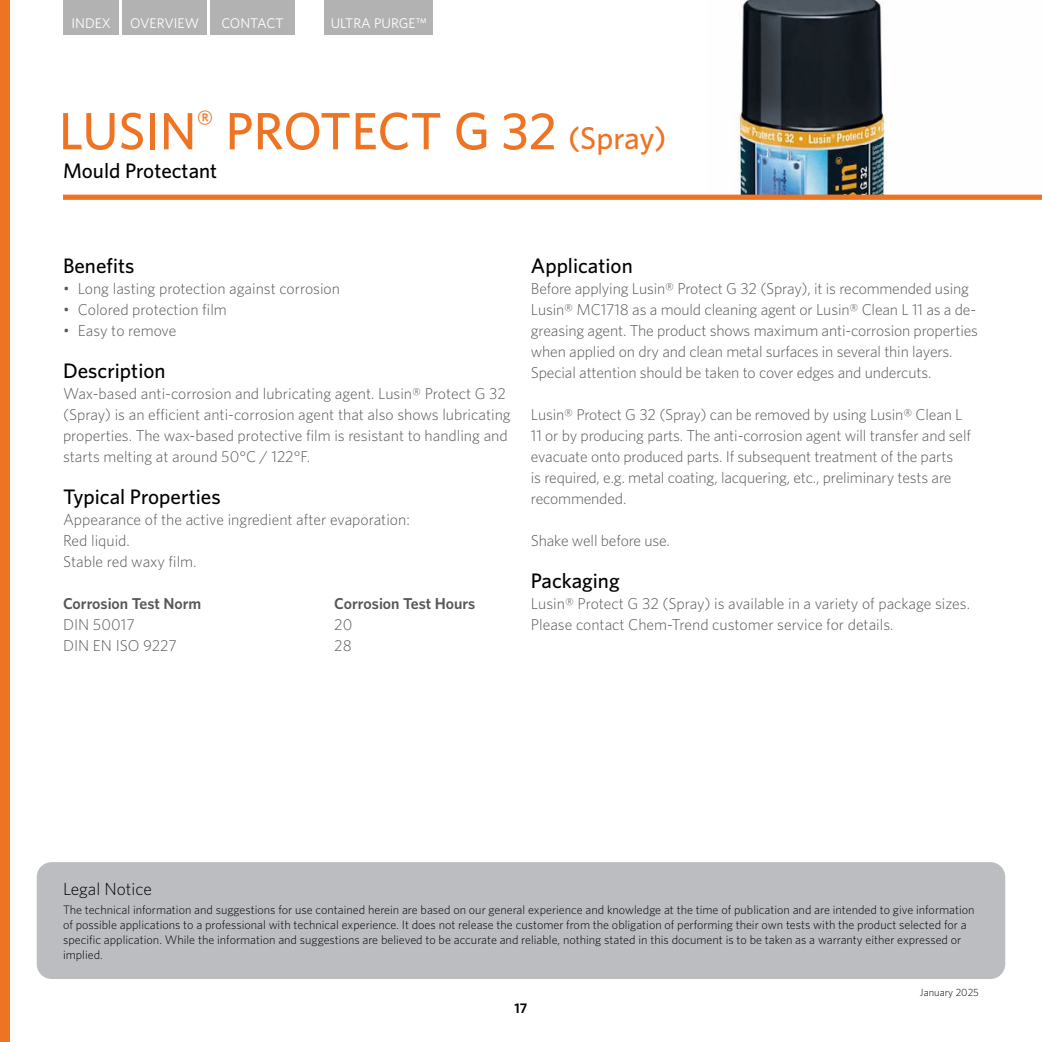
<style>
.page{position:relative;width:1042px;height:1042px;background:#fff}
.page>*{position:absolute;margin:0;border:0;box-sizing:border-box;transform-origin:0 0}
.t1{font:500 52.5px "Whitney";color:#ee7323}
.t2{font:500 21px "Whitney";color:#000}
.t3{font:300 17.5px "Whitney";color:#000}
.t4{font:300 15.75px/21px "Whitney";letter-spacing:-.01em;color:#575756}
.t5{font:600 15.75px "Whitney";color:#575756}
.t6{font:14px "Whitney";color:#fff}
.t7{font:600 14px "Whitney";color:#000}
.t8{font:300 12.25px/14.7px "Whitney";color:#000}
.t9{font:300 10.5px "Whitney";color:#000}
.s1{font-size:31.5px}
</style>
<div class="page">
<div style="left:0;top:0;width:10px;height:1042px;background:#ee7323"></div>
<div style="left:64px;top:0;width:55px;height:35px;background:#b3b2b2"></div>
<div style="left:122px;top:0;width:85px;height:35px;background:#b3b2b2"></div>
<div style="left:210px;top:0;width:85px;height:35px;background:#b3b2b2"></div>
<div style="left:324px;top:0;width:109px;height:35px;background:#b3b2b2"></div>
<img style="left:707px;top:0;width:335px;height:195px">
<div style="left:37px;top:862px;width:968px;height:117px;background:#bcbdc0;border-radius:15px"></div>
<div style="left:63px;top:195px;width:979px;height:5px;background:#ee7323"></div>
<p class="t6" style="left:71px;top:14px;width:41px">INDEX</p>
<p class="t6" style="left:130px;top:14px;width:71px">OVERVIEW</p>
<p class="t6" style="left:221px;top:14px;width:64px">CONTACT</p>
<p class="t6" style="left:331px;top:14px;width:98px">ULTRA PURGE™</p>
<h1 class="t1" style="left:59px;top:96px;width:609px">LUSIN<sup>®</sup> PROTECT G 32 <span class="s1">(Spray)</span></h1>
<h2 class="t2" style="left:63px;top:157px;width:156px">Mould Protectant</h2>
<h2 class="t2" style="left:63px;top:252px;width:73px">Benefits</h2>
<p class="t4" style="left:63px;top:278px;width:278px">• Long lasting protection against corrosion</p>
<p class="t4" style="left:63px;top:299px;width:165px">• Colored protection film</p>
<p class="t4" style="left:63px;top:320px;width:115px">• Easy to remove</p>
<h2 class="t2" style="left:63px;top:357px;width:104px">Description</h2>
<p class="t4" style="left:63px;top:383px;width:449px">Wax-based anti-corrosion and lubricating agent. Lusin® Protect G 32 (Spray) is an efficient anti-corrosion agent that also shows lubricating properties. The wax-based protective film is resistant to handling and starts melting at around 50°C / 122°F.</p>
<h2 class="t2" style="left:63px;top:483px;width:159px">Typical Properties</h2>
<p class="t4" style="left:63px;top:509px;width:348px">Appearance of the active ingredient after evaporation:<br>Red liquid.<br>Stable red waxy film.</p>
<p class="t5" style="left:63px;top:593px;width:140px">Corrosion Test Norm</p>
<p class="t5" style="left:334px;top:593px;width:142px">Corrosion Test Hours</p>
<p class="t4" style="left:63px;top:614px;width:73px">DIN 50017</p>
<p class="t4" style="left:334px;top:614px;width:20px">20</p>
<p class="t4" style="left:63px;top:635px;width:115px">DIN EN ISO 9227</p>
<p class="t4" style="left:334px;top:635px;width:19px">28</p>
<h2 class="t2" style="left:531px;top:252px;width:103px">Application</h2>
<p class="t4" style="left:531px;top:278px;width:449px">Before applying Lusin® Protect G 32 (Spray), it is recommended using Lusin® MC1718 as a mould cleaning agent or Lusin® Clean L 11 as a de&shy;greasing agent. The product shows maximum anti-corrosion properties when applied on dry and clean metal surfaces in several thin layers.<br>Special attention should be taken to cover edges and undercuts.</p>
<p class="t4" style="left:531px;top:404px;width:442px">Lusin® Protect G 32 (Spray) can be removed by using Lusin® Clean L 11 or by producing parts. The anti-corrosion agent will transfer and self evacuate onto produced parts. If subsequent treatment of the parts<br>is required, e.g. metal coating, lacquering, etc., preliminary tests are recommended.</p>
<p class="t4" style="left:531px;top:529px;width:140px">Shake well before use.</p>
<h2 class="t2" style="left:531px;top:567px;width:90px">Packaging</h2>
<p class="t4" style="left:531px;top:593px;width:441px">Lusin® Protect G 32 (Spray) is available in a variety of package sizes.<br>Please contact Chem-Trend customer service for details.</p>
<p class="t3" style="left:63px;top:877px;width:90px">Legal Notice</p>
<p class="t8" style="left:63px;top:902px;width:913px">The technical information and suggestions for use contained herein are based on our general experience and knowledge at the time of publication and are intended to give information of possible applications to a professional with technical experience. It does not release the customer from the obligation of performing their own tests with the product selected for a specific application. While the information and suggestions are believed to be accurate and reliable, nothing stated in this document is to be taken as a warranty either expressed or implied.</p>
<p class="t7" style="left:514px;top:998px;width:14px">17</p>
<p class="t9" style="left:920px;top:985px;width:60px">January 2025</p>
</div>
